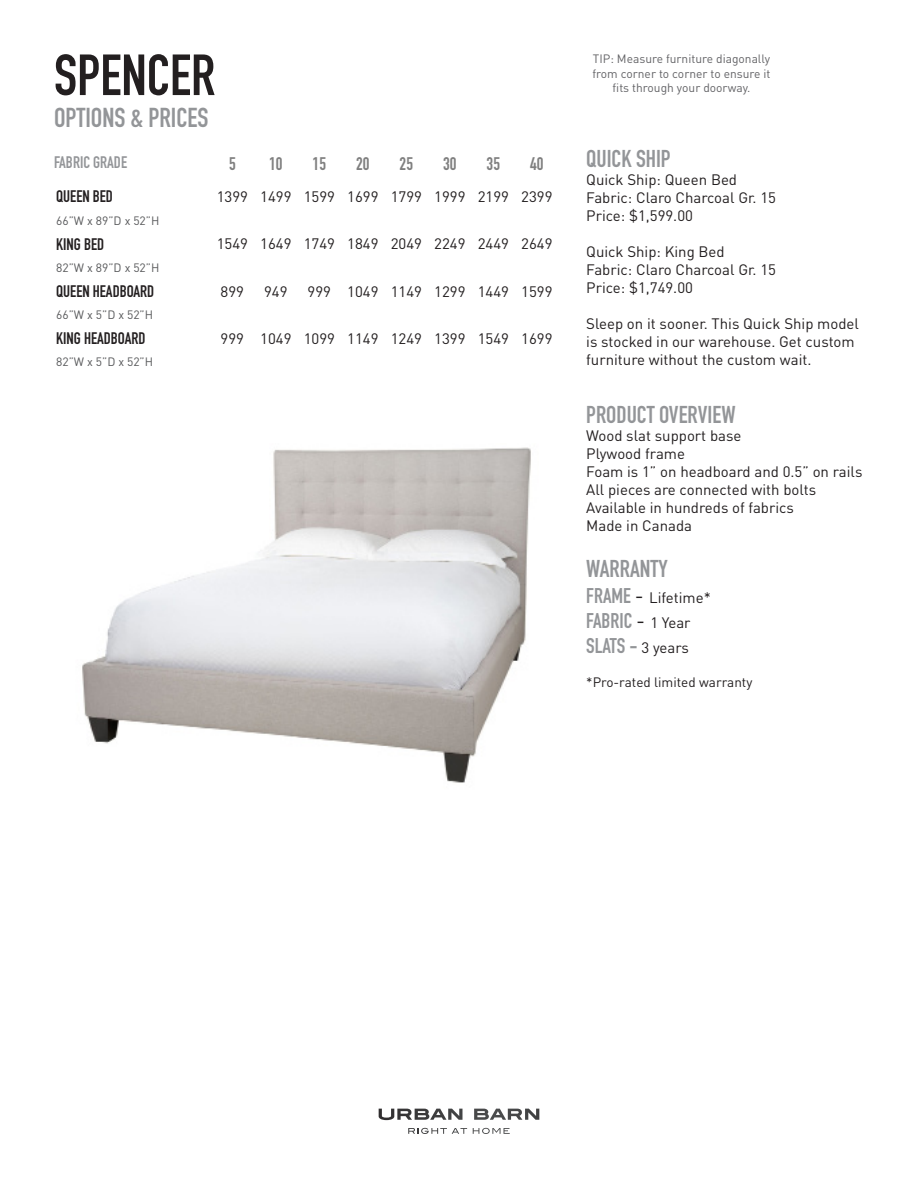
<style>
.page{position:relative;width:918px;height:1188px;background:#fff}
.page>*{position:absolute;margin:0;border:0;box-sizing:border-box;transform-origin:0 0}
.t1{font:57px "DIN Engschrift Std";color:#231f20}
.t2{font:27px "DIN Engschrift Std";color:#939598}
.t3{font:24px "DIN Engschrift Std";color:#939598}
.t4{font:21px "DIN Engschrift Std";color:#939598}
.Grade{font:18px "DIN Engschrift Std";color:#7f7f7f}
.Grade-2{font:16.5px "DIN Engschrift Std";color:#231f20}
.t5{font:16.5px "DIN Engschrift Std";color:#939598}
.Grade-3{font:15px/18px "DINOT";color:#231f20}
.t6{font:13.5px "DINOT";color:#231f20}
.t7{font:12px/14.4px "DINOT";color:#636366;text-align:center}
.Grade-4{font:12px "DINOT";color:#57585a}
.s1{font-family:"DIN Engschrift Std";font-size:21px;color:#939598}
.s2{font-size:21px}
.s3{font-family:"DINOT";color:#231f20}
.s4{font-family:"DINOT";font-size:15px;color:#231f20}
</style>
<div class="page">
<svg style="left:379px;top:1109px;width:84px;height:11px"></svg>
<svg style="left:474px;top:1109px;width:65px;height:11px"></svg>
<svg style="left:408px;top:1128px;width:59px;height:6px"></svg>
<svg style="left:473px;top:1128px;width:37px;height:6px"></svg>
<img style="left:82px;top:447px;width:449px;height:336px">
<p class="t1" style="left:54px;top:42px;width:163px">SPENCER</p>
<p class="t2" style="left:54px;top:101px;width:156px">OPTIONS &amp; PRICES</p>
<p class="t5" style="left:54px;top:152px;width:75px">FABRIC GRADE</p>
<p class="Grade" style="left:229px;top:153px;width:8px">5</p>
<p class="Grade" style="left:269px;top:153px;width:15px">10</p>
<p class="Grade" style="left:313px;top:153px;width:15px">15</p>
<p class="Grade" style="left:356px;top:153px;width:15px">20</p>
<p class="Grade" style="left:400px;top:153px;width:15px">25</p>
<p class="Grade" style="left:443px;top:153px;width:15px">30</p>
<p class="Grade" style="left:487px;top:153px;width:15px">35</p>
<p class="Grade" style="left:530px;top:153px;width:15px">40</p>
<p class="Grade-2" style="left:56px;top:187px;width:58px">QUEEN BED</p>
<p class="Grade-3" style="left:217px;top:187px;width:33px">1399</p>
<p class="Grade-3" style="left:260px;top:187px;width:33px">1499</p>
<p class="Grade-3" style="left:304px;top:187px;width:33px">1599</p>
<p class="Grade-3" style="left:347px;top:187px;width:33px">1699</p>
<p class="Grade-3" style="left:391px;top:187px;width:33px">1799</p>
<p class="Grade-3" style="left:434px;top:187px;width:33px">1999</p>
<p class="Grade-3" style="left:478px;top:187px;width:33px">2199</p>
<p class="Grade-3" style="left:521px;top:187px;width:33px">2399</p>
<p class="Grade-4" style="left:56px;top:212px;width:105px">66”W x 89”D x 52”H</p>
<p class="Grade-2" style="left:56px;top:234px;width:49px">KING BED</p>
<p class="Grade-3" style="left:217px;top:234px;width:33px">1549</p>
<p class="Grade-3" style="left:260px;top:234px;width:33px">1649</p>
<p class="Grade-3" style="left:304px;top:234px;width:33px">1749</p>
<p class="Grade-3" style="left:347px;top:234px;width:33px">1849</p>
<p class="Grade-3" style="left:391px;top:234px;width:33px">2049</p>
<p class="Grade-3" style="left:434px;top:234px;width:33px">2249</p>
<p class="Grade-3" style="left:478px;top:234px;width:33px">2449</p>
<p class="Grade-3" style="left:521px;top:234px;width:33px">2649</p>
<p class="Grade-4" style="left:56px;top:259px;width:105px">82”W x 89”D x 52”H</p>
<p class="Grade-2" style="left:56px;top:281px;width:100px">QUEEN HEADBOARD</p>
<p class="Grade-3" style="left:221px;top:282px;width:25px">899</p>
<p class="Grade-3" style="left:264px;top:282px;width:25px">949</p>
<p class="Grade-3" style="left:308px;top:282px;width:25px">999</p>
<p class="Grade-3" style="left:347px;top:282px;width:33px">1049</p>
<p class="Grade-3" style="left:391px;top:282px;width:33px">1149</p>
<p class="Grade-3" style="left:434px;top:282px;width:33px">1299</p>
<p class="Grade-3" style="left:478px;top:282px;width:33px">1449</p>
<p class="Grade-3" style="left:521px;top:282px;width:33px">1599</p>
<p class="Grade-4" style="left:56px;top:307px;width:99px">66”W x 5”D x 52”H</p>
<p class="Grade-2" style="left:56px;top:328px;width:91px">KING HEADBOARD</p>
<p class="Grade-3" style="left:221px;top:329px;width:25px">999</p>
<p class="Grade-3" style="left:260px;top:329px;width:33px">1049</p>
<p class="Grade-3" style="left:304px;top:329px;width:33px">1099</p>
<p class="Grade-3" style="left:347px;top:329px;width:33px">1149</p>
<p class="Grade-3" style="left:391px;top:329px;width:33px">1249</p>
<p class="Grade-3" style="left:434px;top:329px;width:33px">1399</p>
<p class="Grade-3" style="left:478px;top:329px;width:33px">1549</p>
<p class="Grade-3" style="left:521px;top:329px;width:33px">1699</p>
<p class="Grade-4" style="left:56px;top:354px;width:99px">82”W x 5”D x 52”H</p>
<p class="t7" style="left:592px;top:51px;width:180px">TIP: Measure furniture diagonally from corner to corner to ensure it fits through your doorway.</p>
<p class="t3" style="left:586px;top:145px;width:86px">QUICK SHIP</p>
<p class="Grade-3" style="left:586px;top:170px;width:152px">Quick Ship: Queen Bed</p>
<p class="Grade-3" style="left:586px;top:188px;width:191px">Fabric: Claro Charcoal Gr. 15</p>
<p class="Grade-3" style="left:586px;top:206px;width:108px">Price: $1,599.00</p>
<p class="Grade-3" style="left:586px;top:242px;width:140px">Quick Ship: King Bed</p>
<p class="Grade-3" style="left:586px;top:260px;width:191px">Fabric: Claro Charcoal Gr. 15</p>
<p class="Grade-3" style="left:586px;top:278px;width:108px">Price: $1,749.00</p>
<p class="Grade-3" style="left:586px;top:314px;width:274px">Sleep on it sooner. This Quick Ship model is stocked in our warehouse. Get custom furniture without the custom wait.</p>
<p class="t3" style="left:586px;top:400px;width:151px">PRODUCT OVERVIEW</p>
<p class="Grade-3" style="left:586px;top:426px;width:157px">Wood slat support base</p>
<p class="Grade-3" style="left:586px;top:444px;width:100px">Plywood frame</p>
<p class="Grade-3" style="left:586px;top:462px;width:278px">Foam is 1” on headboard and 0.5” on rails</p>
<p class="Grade-3" style="left:586px;top:480px;width:232px">All pieces are connected with bolts</p>
<p class="Grade-3" style="left:586px;top:498px;width:209px">Available in hundreds of fabrics</p>
<p class="Grade-3" style="left:586px;top:516px;width:107px">Made in Canada</p>
<p class="t3" style="left:586px;top:555px;width:83px">WARRANTY</p>
<p class="Grade-3" style="left:586px;top:588px;width:126px"><span class="s1">FRAME</span> <span class="s2">-</span> Lifetime*</p>
<p class="t4" style="left:586px;top:608px;width:106px">FABRIC <span class="s3">-</span> <span class="s4">1 Year</span></p>
<p class="t4" style="left:586px;top:633px;width:104px">SLATS - <span class="s4">3 years</span></p>
<p class="t6" style="left:586px;top:673px;width:168px">*Pro-rated limited warranty</p>
</div>
